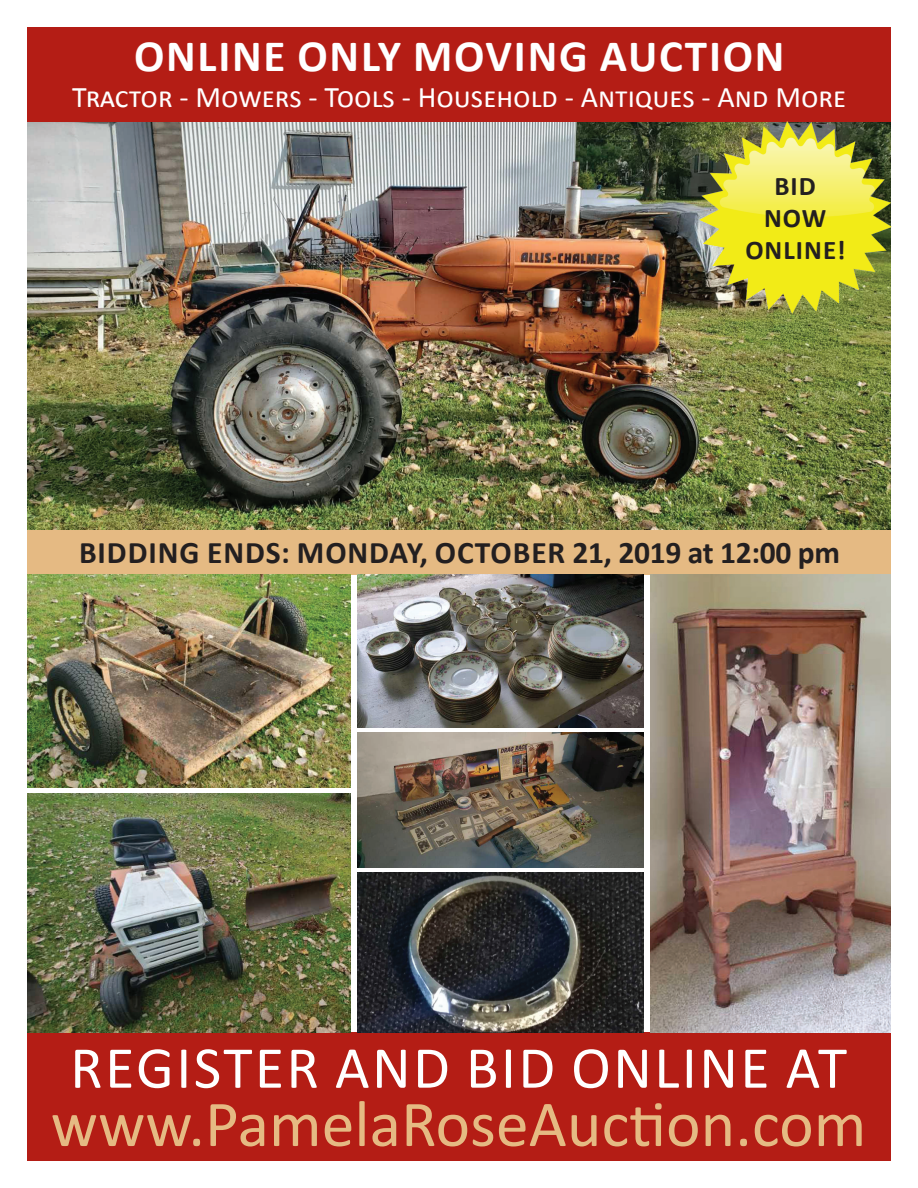
<style>
.page{position:relative;width:918px;height:1188px;background:#fff}
.page>*{position:absolute;margin:0;border:0;box-sizing:border-box;transform-origin:0 0}
.t1{font:65.85px "Calibri";letter-spacing:-.01em;color:#e5ba83}
.t2{font:60px "Calibri";letter-spacing:.04em;color:#fff}
.t3{font:700 45px "Calibri";letter-spacing:.04em;color:#fff}
.t4{font:700 31.5px "Calibri";letter-spacing:.03em;color:#231f20}
.t5{font:30px "Calibri";color:#fff}
.t6{font:700 27px/32.4px "Calibri";letter-spacing:.04em;color:#231f20;text-align:center}
</style>
<div class="page">
<img style="left:28px;top:121px;width:863px;height:409px">
<div style="left:27px;top:1033px;width:864px;height:128px;background:#b41d15"></div>
<div style="left:27px;top:27px;width:864px;height:94px;background:#b41d15"></div>
<div style="left:27px;top:530px;width:864px;height:45px;background:#e5ba83"></div>
<img style="left:699px;top:121px;width:192px;height:193px">
<img style="left:28px;top:575px;width:323px;height:212px">
<img style="left:28px;top:794px;width:323px;height:239px">
<img style="left:357px;top:575px;width:287px;height:152px">
<img style="left:651px;top:575px;width:239px;height:458px">
<img style="left:357px;top:732px;width:287px;height:136px">
<img style="left:357px;top:873px;width:287px;height:160px">
<h3 class="t3" style="left:134px;top:27px;width:652px">ONLINE ONLY MOVING AUCTION</h3>
<p class="t5" style="left:72px;top:78px;width:776px">Tractor - Mowers - Tools - Household - Antiques - And More</p>
<p class="t6" style="left:745px;top:169px;width:102px">BID<br>NOW<br>ONLINE!</p>
<p class="t4" style="left:79px;top:533px;width:763px">BIDDING ENDS: MO NDAY, OCTOBER 21, 2019 AT 12:00 PM</p>
<h2 class="t2" style="left:70px;top:1030px;width:778px">REGISTER and BID ON LIN E AT</h2>
<h1 class="t1" style="left:51px;top:1082px;width:817px">www.PamelaRoseAuction.com</h1>
</div>
